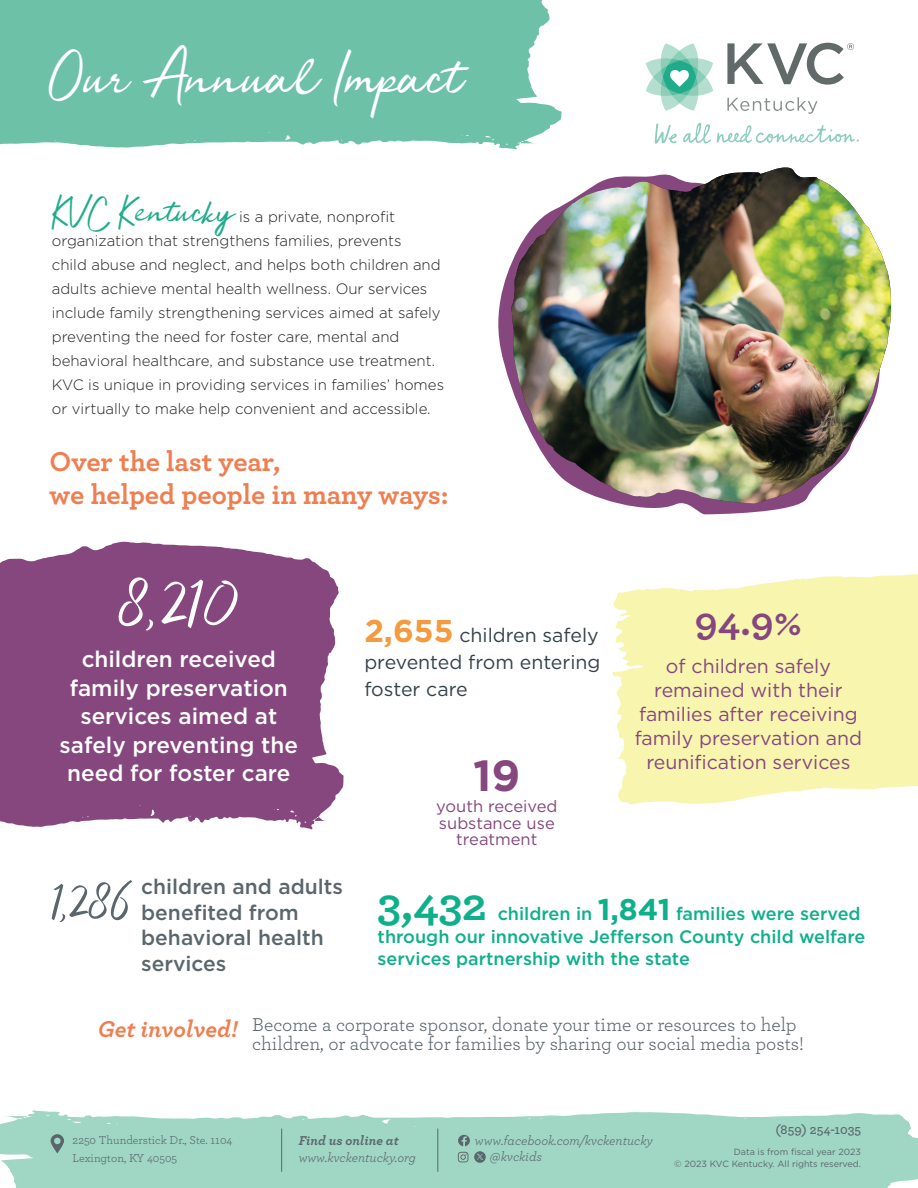
<style>
.page{position:relative;width:918px;height:1188px;background:#fff}
.page>*{position:absolute;margin:0;border:0;box-sizing:border-box;transform-origin:0 0}
.Stat_Number{font:72px "Jelytta";color:#fff}
.Stat_Number-2{font:54px "Jelytta";color:#5b666c}
.t1{font:48.3px "Jelytta";color:#fff}
.Stat_Number-3{font:700 46.5px "Archer";color:#0eb08b}
.Stat_Number-4{font:700 43.5px "Gotham";color:#86477e}
.Stat_Number-5{font:700 40.5px "Archer";color:#86477e}
.Body{font:700 28.5px "Archer";color:#ef7e50}
.Stat_Number-6{font:italic 700 24px "Archer";color:#ef7e50}
.Stat_description{font:500 22.5px/28.5px "Gotham";color:#fff;text-align:center}
.Stat_Number-7{font:500 21px/25.5px "Gotham";color:#5b666c}
.Stat_Number-8{font:19.5px/19.5px "Archer";color:#5b666c}
.t2{font:19.5px/24px "Gotham";color:#86477e;text-align:center}
.Stat_Number-9{font:19.5px/27px "Gotham";color:#354349;text-align:justify}
.Stat_Number-10{font:500 18px/22.5px "Gotham";color:#0eb08b}
.Stat_Number-11{font:16.5px/16.5px "Gotham";color:#86477e;text-align:center}
.Body-2{font:300 15px "Gotham";color:#231f20}
.Body-3{font:italic 13.5px/16.5px "Archer";color:#5b666c}
.Body-4{font:italic 700 13.5px "Archer";color:#5b666c}
.Body-5{font:600 13.5px "Archer";color:#5b666c}
.Body-6{font:12px "Archer";color:#5b666c}
.Body-7{font:9px "Gotham";color:#5b666c}
.s1{font-family:"Jelytta";font-weight:400;font-size:30px;color:#20ac8b}
.s2{font-weight:700;font-size:31.5px;color:#f39b3e}
.s3{font-weight:700;font-size:30px}
</style>
<div class="page">
<svg style="left:727px;top:97px;width:90px;height:17px"></svg>
<svg style="left:646px;top:43px;width:67px;height:68px"></svg>
<svg style="left:727px;top:43px;width:127px;height:42px"></svg>
<svg style="left:683px;top:123px;width:28px;height:21px"></svg>
<svg style="left:717px;top:125px;width:142px;height:18px"></svg>
<svg style="left:655px;top:124px;width:22px;height:20px"></svg>
<svg style="left:0;top:0;width:562px;height:149px;background:#77c5ad"></svg>
<svg style="left:498px;top:265px;width:394px;height:250px"></svg>
<img style="left:511px;top:168px;width:380px;height:336px">
<svg style="left:0;top:542px;width:344px;height:287px;background:#91588a"></svg>
<svg style="left:0;top:1110px;width:918px;height:78px;background:#a8d9c9"></svg>
<svg style="left:51px;top:1134px;width:13px;height:19px"></svg>
<hr style="left:281px;top:1129px;width:1px;height:43px;background:#5b666c">
<hr style="left:437px;top:1129px;width:1px;height:43px;background:#5b666c">
<svg style="left:458px;top:1135px;width:28px;height:28px"></svg>
<svg style="left:612px;top:574px;width:306px;height:231px;background:#f8f6b8"></svg>
<p class="t1" style="left:49px;top:50px;width:415px">Our Annual Impact</p>
<p class="Body-2" style="left:52px;top:207px;width:345px"><span class="s1">KVC Kentucky</span> is a private, nonprofit</p>
<p class="Body-2" style="left:52px;top:231px;width:351px">organization that strengthens families, prevents</p>
<p class="Body-2" style="left:52px;top:255px;width:390px">child abuse and neglect, and helps both children and</p>
<p class="Body-2" style="left:52px;top:279px;width:377px">adults achieve mental health wellness. Our services</p>
<p class="Body-2" style="left:52px;top:303px;width:390px">include family strengthening services aimed at safely</p>
<p class="Body-2" style="left:52px;top:327px;width:349px">preventing the need for foster care, mental and</p>
<p class="Body-2" style="left:52px;top:351px;width:385px">behavioral healthcare, and substance use treatment.</p>
<p class="Body-2" style="left:52px;top:375px;width:394px">KVC is unique in providing services in families’ homes</p>
<p class="Body-2" style="left:52px;top:399px;width:380px">or virtually to make help convenient and accessible.</p>
<p class="Body" style="left:50px;top:439px;width:232px">Over the last year,</p>
<p class="Body" style="left:50px;top:472px;width:401px">we helped people in many ways:</p>
<p class="Stat_Number" style="left:118px;top:558px;width:123px">8,210</p>
<p class="Stat_description" style="left:60px;top:645px;width:240px">children received family preservation services aimed at safely preventing the need for foster care</p>
<p class="Stat_Number-9" style="left:364px;top:621px;width:238px"><span class="s2">2,655</span> children safely prevented from entering foster care</p>
<p class="Stat_Number-4" style="left:473px;top:747px;width:49px">19</p>
<p class="Stat_Number-11" style="left:436px;top:798px;width:123px">youth received substance use treatment</p>
<p class="Stat_Number-5" style="left:695px;top:590px;width:109px">94.9%</p>
<p class="t2" style="left:635px;top:653px;width:229px">of children safely remained with their families after receiving family preservation and reunification services</p>
<p class="Stat_Number-2" style="left:51px;top:868px;width:84px">1,286</p>
<p class="Stat_Number-7" style="left:141px;top:874px;width:203px">children and adults benefited from behavioral health services</p>
<p class="Stat_Number-3" style="left:378px;top:868px;width:111px">3,432</p>
<p class="Stat_Number-10" style="left:378px;top:902px;width:489px;text-indent:120px">children in <span class="s3">1,841</span> families were served through our innovative Jefferson County child welfare services partnership with the state</p>
<p class="Stat_Number-6" style="left:98px;top:1010px;width:141px">Get involved!</p>
<p class="Stat_Number-8" style="left:252px;top:1014px;width:553px">Become a corporate sponsor, donate your time or resources to help children, or advocate for families by sharing our social media posts!</p>
<p class="Body-6" style="left:73px;top:1132px;width:161px">2250 Thunderstick Dr., Ste. 1104</p>
<p class="Body-6" style="left:73px;top:1150px;width:106px">Lexington, KY 40505</p>
<p class="Body-4" style="left:299px;top:1130px;width:102px">Find us online at</p>
<p class="Body-3" style="left:299px;top:1148px;width:119px">www.kvckentucky.org</p>
<p class="Body-3" style="left:490px;top:1131px;width:164px;text-indent:-15px">www.facebook.com/kvckentucky @kvckids</p>
<p class="Body-5" style="left:775px;top:1119px;width:87px">(859) 254-1035</p>
<p class="Body-7" style="left:734px;top:1146px;width:129px">Data is from fiscal year 2023</p>
<p class="Body-7" style="left:674px;top:1158px;width:188px">© 2023 KVC Kentucky. All rights reserved.</p>
</div>
